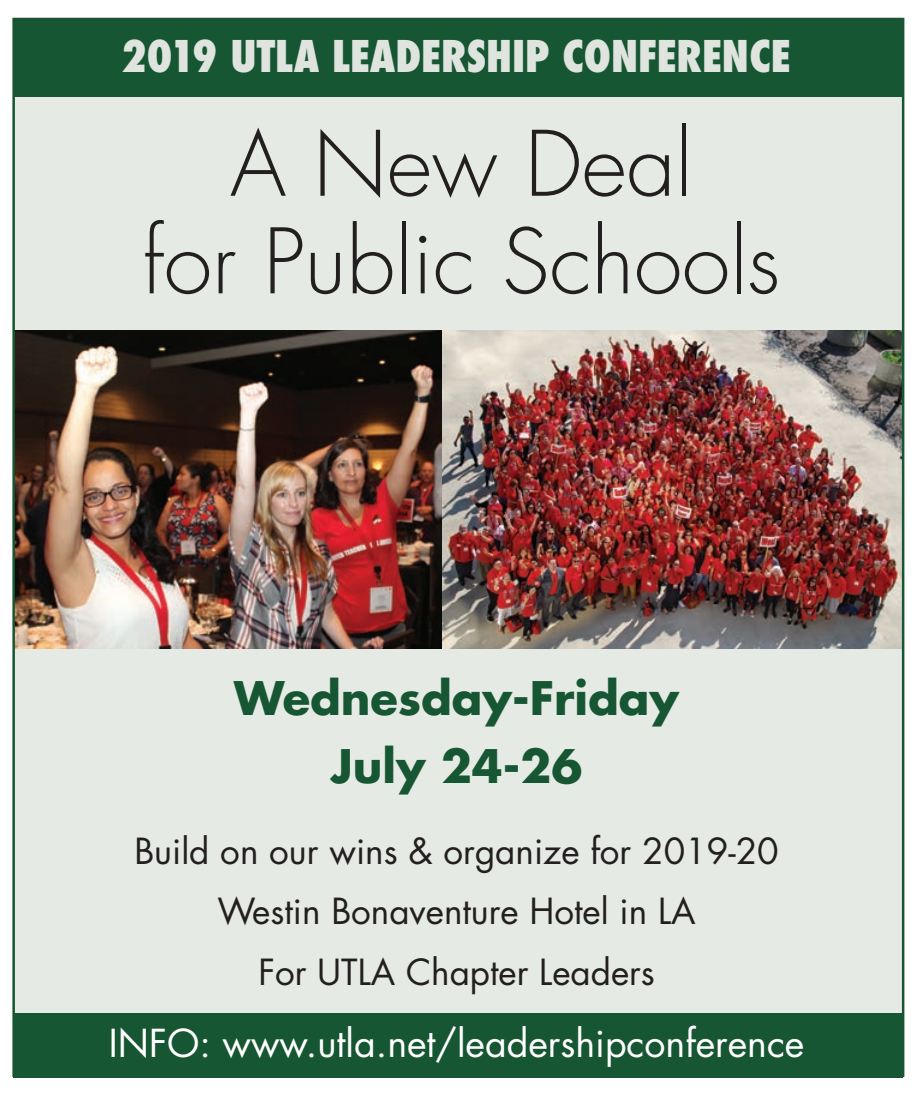
<style>
.page{position:relative;width:917px;height:1094px;background:#fff}
.page>*{position:absolute;margin:0;border:0;box-sizing:border-box;transform-origin:0 0}
.t1{font:300 87.5px/97.5px "Futura Std";color:#231f20;text-align:center}
.t2{font:700 45px/68.5px "Futura Std";color:#175632;text-align:center}
.t3{font:800 condensed 42.5px "Futura";color:#dfe4de}
.t4{font:37.5px "Futura Std";color:#fff}
.t5{font:35px/60.2px "Futura Std";color:#231f20;text-align:center}
</style>
<div class="page">
<div style="left:14px;top:18px;width:889px;height:1058px;background:#e5eae4"></div>
<img style="left:441px;top:330px;width:460px;height:318px">
<img style="left:15px;top:330px;width:426px;height:318px">
<div style="left:14px;top:18px;width:889px;height:79px;background:#175632"></div>
<div style="left:14px;top:1012px;width:889px;height:65px;background:#175632"></div>
<p class="t3" style="left:121px;top:27px;width:670px">2019 UTLA LEADERSHIP CONFERENCE</p>
<h1 class="t1" style="left:143px;top:118px;width:638px">A New Deal<br>for Public Schools</h1>
<p class="t2" style="left:234px;top:662px;width:446px">Wednesday-Friday<br>July 24-26</p>
<p class="t5" style="left:134px;top:821px;width:646px">Build on our wins &amp; organize for 2019-20<br>Westin Bonaventure Hotel in LA<br>For UTLA Chapter Leaders</p>
<p class="t4" style="left:109px;top:1018px;width:697px">INFO: www.utla.net/leadershipconference</p>
</div>
